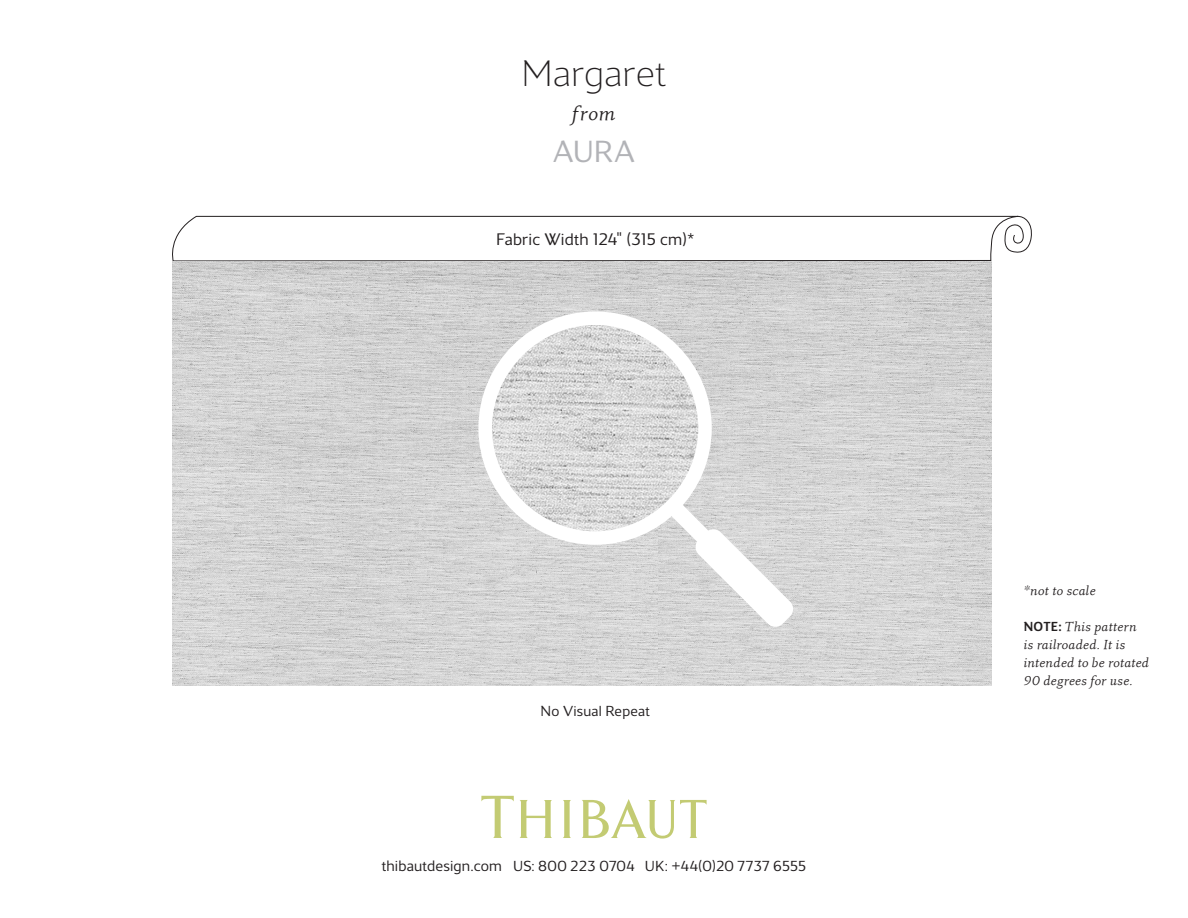
<style>
.page{position:relative;width:1188px;height:918px;background:#fff}
.page>*{position:absolute;margin:0;border:0;box-sizing:border-box;transform-origin:0 0}
.t1{font:200 37.8px "Maya Samuels";letter-spacing:.01em;color:#231f20}
.t2{font:300 31.5px "Maya Samuels";color:#b2b3b7}
.t3{font:20.4px "Eplica Book Italic TT";color:#231f20}
.t4{font:300 17.25px "Maya Samuels";letter-spacing:.005em;color:#231f20}
.t5{font:300 15px "Maya Samuels";letter-spacing:.015em;color:#231f20}
.t6{font:13.5px/18px "Eplica Book Italic TT";letter-spacing:.005em;color:#231f20}
.s1{font-size:15.6px}
.s2{font-family:"Maya Samuels"}
</style>
<div class="page">
<svg style="left:172px;top:215px;width:860px;height:48px"></svg>
<img style="left:172px;top:261px;width:487px;height:424px">
<img style="left:659px;top:261px;width:332px;height:424px">
<svg style="left:481px;top:796px;width:71px;height:42px"></svg>
<svg style="left:563px;top:800px;width:8px;height:38px"></svg>
<svg style="left:582px;top:799px;width:125px;height:40px"></svg>
<svg style="left:478px;top:311px;width:234px;height:234px"></svg>
<svg style="left:667px;top:500px;width:127px;height:128px"></svg>
<p class="t1" style="left:522px;top:53px;width:146px">Margaret</p>
<p class="t3" style="left:572px;top:102px;width:45px">from</p>
<p class="t2" style="left:553px;top:133px;width:83px">AURA</p>
<p class="t4" style="left:496px;top:229px;width:199px">Fabric Width 124" (315 cm)*</p>
<p class="t5" style="left:541px;top:702px;width:111px">No Visual Repeat</p>
<p class="t5" style="left:382px;top:857px;width:426px"><span class="s1">thibautdesign.com</span> US: 800 223 0704 UK: +44(0)20 7737 6555</p>
<p class="t6" style="left:1024px;top:582px;width:74px">*not to scale</p>
<p class="t6" style="left:1024px;top:618px;width:127px"><span class="s2">NOTE:</span> This pattern is railroaded. It is intended to be rotated<br>90 degrees for use.</p>
</div>
